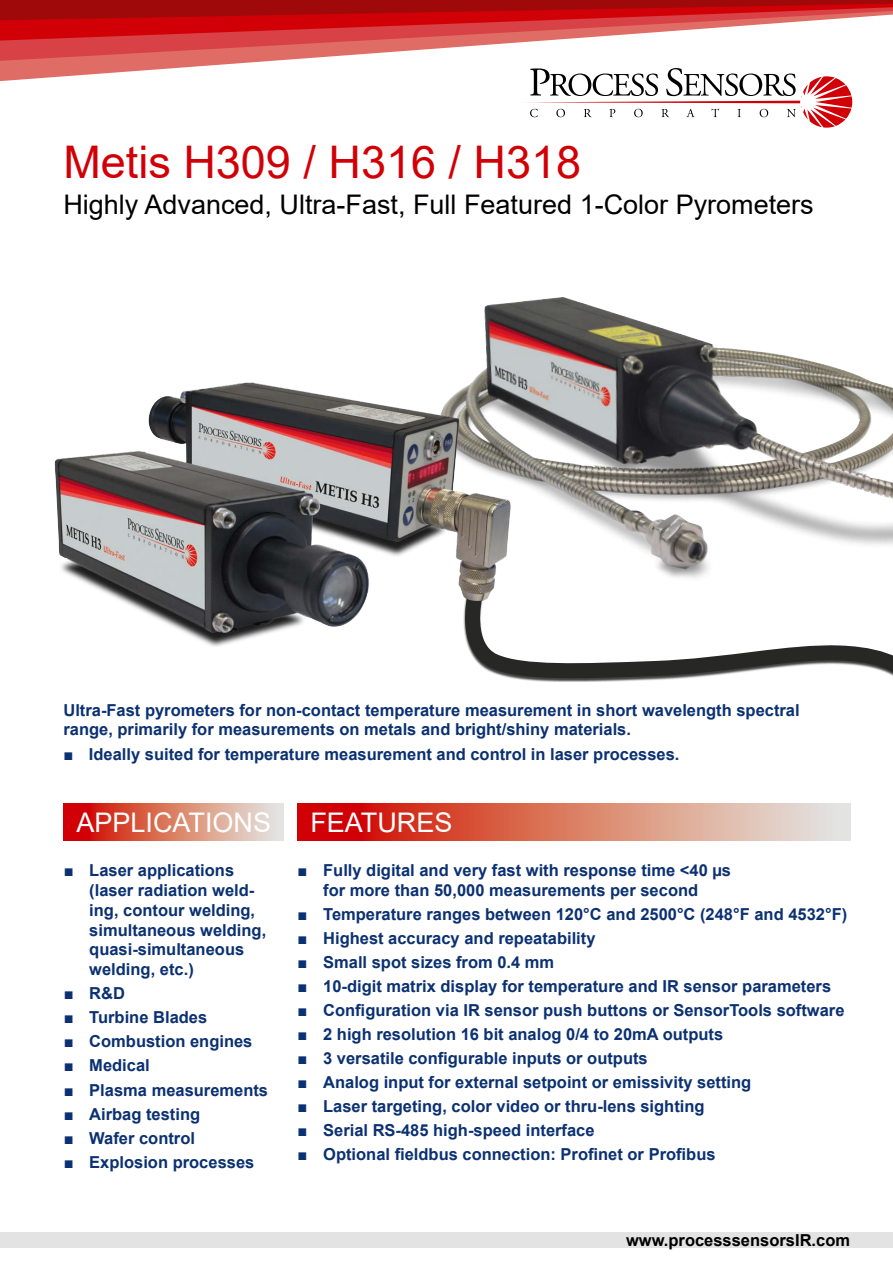
<style>
.page{position:relative;width:893px;height:1263px;background:#fff}
.page>*{position:absolute;margin:0;border:0;box-sizing:border-box;transform-origin:0 0}
.t1{font:45px "Arial";color:#d10007}
.t2{font:27px "Arial";color:#000}
.t3{font:27px "Arial";color:#fff}
.t4{font:700 16.5px/19.8px "Arial";color:#0b3172}
.t5{font:700 16.5px "Arial";color:#000}
</style>
<div class="page">
<svg style="left:469px;top:645px;width:424px;height:37px"></svg>
<svg style="left:298px;top:803px;width:552px;height:37px;background:#da7767"></svg>
<svg style="left:527px;top:81px;width:325px;height:47px"></svg>
<div style="left:0;top:1232px;width:893px;height:16px;background:#e3e3e3"></div>
<svg style="left:0;top:61px;width:841px;height:20px"></svg>
<svg style="left:0;top:41px;width:537px;height:20px"></svg>
<svg style="left:0;top:0;width:893px;height:41px;background:#cb3a3c"></svg>
<svg style="left:64px;top:803px;width:219px;height:37px;background:#da7767"></svg>
<img style="left:473px;top:297px;width:420px;height:281px">
<img style="left:55px;top:382px;width:457px;height:268px">
<h1 class="t1" style="left:63px;top:131px;width:519px">Metis H309 / H316 / H318</h1>
<h2 class="t2" style="left:63px;top:185px;width:752px">Highly Advanced, Ultra-Fast, Full Featured 1-Color Pyrometers</h2>
<p class="t4" style="left:63px;top:700px;width:738px">Ultra-Fast pyrometers for non-contact temperature measurement in short wavelength spectral range, primarily for measurements on metals and bright/shiny materials.</p>
<p class="t4" style="left:63px;top:744px;width:618px">■ Ideally suited for temperature measurement and control in laser processes.</p>
<h2 class="t3" style="left:77px;top:803px;width:196px">APPLICATIONS</h2>
<p class="t4" style="left:89px;top:861px;width:178px;text-indent:-26px">■ Laser applications (laser radiation weld&shy;ing, contour welding, simultaneous welding, quasi-simultaneous welding, etc.)</p>
<p class="t4" style="left:64px;top:984px;width:63px">■ R&amp;D</p>
<p class="t4" style="left:64px;top:1008px;width:145px">■ Turbine Blades</p>
<p class="t4" style="left:64px;top:1032px;width:190px">■ Combustion engines</p>
<p class="t4" style="left:64px;top:1056px;width:88px">■ Medical</p>
<p class="t4" style="left:64px;top:1080px;width:206px">■ Plasma measurements</p>
<p class="t4" style="left:64px;top:1104px;width:138px">■ Airbag testing</p>
<p class="t4" style="left:64px;top:1128px;width:133px">■ Wafer control</p>
<p class="t4" style="left:64px;top:1152px;width:192px">■ Explosion processes</p>
<h2 class="t3" style="left:310px;top:803px;width:144px">FEATURES</h2>
<p class="t4" style="left:298px;top:860px;width:435px;text-align:center">■ Fully digital and very fast with response time &lt;40 µs for more than 50,000 measurements per second</p>
<p class="t4" style="left:298px;top:904px;width:551px">■ Temperature ranges between 120°C and 2500°C (248°F and 4532°F)</p>
<p class="t4" style="left:298px;top:928px;width:299px">■ Highest accuracy and repeatability</p>
<p class="t4" style="left:298px;top:952px;width:258px">■ Small spot sizes from 0.4 mm</p>
<p class="t4" style="left:298px;top:976px;width:535px">■ 10-digit matrix display for temperature and IR sensor parameters</p>
<p class="t4" style="left:298px;top:1000px;width:548px">■ Configuration via IR sensor push buttons or SensorTools software</p>
<p class="t4" style="left:298px;top:1025px;width:427px">■ 2 high resolution 16 bit analog 0/4 to 20mA outputs</p>
<p class="t4" style="left:298px;top:1049px;width:352px">■ 3 versatile configurable inputs or outputs</p>
<p class="t4" style="left:298px;top:1073px;width:455px">■ Analog input for external setpoint or emissivity setting</p>
<p class="t4" style="left:298px;top:1097px;width:408px">■ Laser targeting, color video or thru-lens sighting</p>
<p class="t4" style="left:298px;top:1121px;width:298px">■ Serial RS-485 high-speed interface</p>
<p class="t4" style="left:298px;top:1145px;width:419px">■ Optional fieldbus connection: Profinet or Profibus</p>
<p class="t5" style="left:626px;top:1228px;width:226px">www.processsensorsIR.com</p>
</div>
